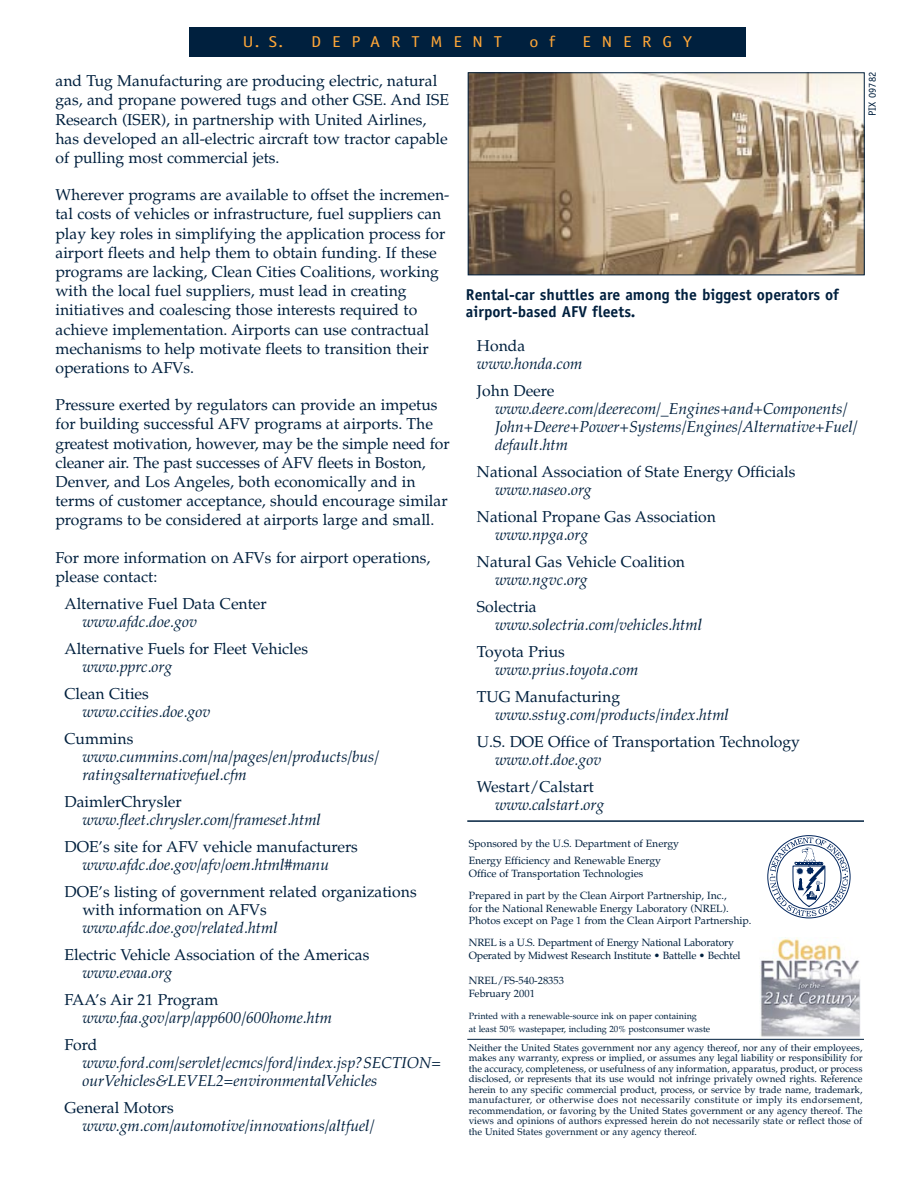
<style>
.page{position:relative;width:918px;height:1188px;background:#fff}
.page>*{position:absolute;margin:0;border:0;box-sizing:border-box;transform-origin:0 0}
.t1{font:15.75px/19.2px "Palatino";color:#00203e}
.t2{font:italic 15.75px/18px "Palatino";color:#00203e}
.t3{font:700 15.75px/16.5px "Officina Sans";color:#00203e}
.t4{font:15.75px "Officina Sans";letter-spacing:.6em;color:#ffa738;scale:1.15 1}
.t5{font:10.5px/12.8px "Palatino";color:#00203e}
.t6{font:10.5px "Officina Sans";color:#00203e}
.t7{font:9.75px/10.5px "Palatino";color:#00203e;text-align:justify}
.t8{font:9px/12.8px "Palatino";color:#00203e}
</style>
<div class="page">
<div style="left:189px;top:27px;width:557px;height:30px;background:#00203e"></div>
<hr style="left:467px;top:820px;width:397px;height:2px;background:#00203e">
<img style="left:760px;top:937px;width:100px;height:100px">
<svg style="left:767px;top:835px;width:84px;height:84px"></svg>
<hr style="left:467px;top:1039px;width:397px;height:1px;background:#00203e">
<img style="left:470px;top:74px;width:393px;height:199px">
<div style="left:468px;top:72px;width:397px;height:203px;border:1px solid #00203e"></div>
<p class="t4" style="left:243px;top:36px;width:37px">U. S.</p>
<p class="t4" style="left:311px;top:36px;width:167px">DEPARTMENT</p>
<p class="t4" style="left:530px;top:36px;width:24px">o f</p>
<p class="t4" style="left:583px;top:36px;width:97px">ENERGY</p>
<p class="t1" style="left:56px;top:73px;width:395px">and Tug Manufacturing are producing electric, natural gas, and propane powered tugs and other GSE. And ISE Research (ISER), in partnership with United Airlines, has developed an all-electric aircraft tow tractor capable of pulling most commercial jets.</p>
<p class="t1" style="left:56px;top:187px;width:395px">Wherever programs are available to offset the incremen&shy;tal costs of vehicles or infrastructure, fuel suppliers can play key roles in simplifying the application process for airport fleets and help them to obtain funding. If these programs are lacking, Clean Cities Coalitions, working with the local fuel suppliers, must lead in creating initiatives and coalescing those interests required to achieve implementation. Airports can use contractual mechanisms to help motivate fleets to transition their operations to AFVs.</p>
<p class="t1" style="left:56px;top:397px;width:396px">Pressure exerted by regulators can provide an impetus for building successful AFV programs at airports. The greatest motivation, however, may be the simple need for cleaner air. The past successes of AFV fleets in Boston, Denver, and Los Angeles, both economically and in terms of customer acceptance, should encourage similar programs to be considered at airports large and small.</p>
<p class="t1" style="left:56px;top:549px;width:377px">For more information on AFVs for airport operations, please contact:</p>
<p class="t1" style="left:64px;top:596px;width:204px">Alternative Fuel Data Center</p>
<p class="t2" style="left:83px;top:614px;width:116px">www.afdc.doe.gov</p>
<p class="t1" style="left:64px;top:641px;width:245px">Alternative Fuels for Fleet Vehicles</p>
<p class="t2" style="left:83px;top:659px;width:91px">www.pprc.org</p>
<p class="t1" style="left:64px;top:686px;width:86px">Clean Cities</p>
<p class="t2" style="left:83px;top:704px;width:129px">www.ccities.doe.gov</p>
<p class="t1" style="left:64px;top:731px;width:70px">Cummins</p>
<p class="t2" style="left:83px;top:749px;width:298px">www.cummins.com/na/pages/en/products/bus/ ratingsalternativefuel.cfm</p>
<p class="t1" style="left:64px;top:794px;width:119px">DaimlerChrysler</p>
<p class="t2" style="left:83px;top:812px;width:240px">www.fleet.chrysler.com/frameset.html</p>
<p class="t1" style="left:64px;top:839px;width:295px">DOE’s site for AFV vehicle manufacturers</p>
<p class="t2" style="left:83px;top:857px;width:248px">www.afdc.doe.gov/afv/oem.html#manu</p>
<p class="t1" style="left:83px;top:884px;width:336px;line-height:18px;text-indent:-18px">DOE’s listing of government related organizations with information on AFVs</p>
<p class="t2" style="left:83px;top:920px;width:197px">www.afdc.doe.gov/related.html</p>
<p class="t1" style="left:64px;top:947px;width:307px">Electric Vehicle Association of the Americas</p>
<p class="t2" style="left:83px;top:965px;width:91px">www.evaa.org</p>
<p class="t1" style="left:64px;top:992px;width:155px">FAA’s Air 21 Program</p>
<p class="t2" style="left:83px;top:1010px;width:251px">www.faa.gov/arp/app600/600home.htm</p>
<p class="t1" style="left:64px;top:1037px;width:34px">Ford</p>
<p class="t2" style="left:83px;top:1055px;width:360px">www.ford.com/servlet/ecmcs/ford/index.jsp?SECTION= ourVehicles&amp;LEVEL2=environmentalVehicles</p>
<p class="t1" style="left:64px;top:1100px;width:111px">General Motors</p>
<p class="t2" style="left:83px;top:1118px;width:293px">www.gm.com/automotive/innovations/altfuel/</p>
<p class="t6" style="left:868px;top:116px;width:45px;rotate:-90deg">PIX 09782</p>
<p class="t3" style="left:466px;top:288px;width:374px">Rental-car shuttles are among the biggest operators of airport-based AFV fleets.</p>
<p class="t1" style="left:477px;top:338px;width:50px">Honda</p>
<p class="t2" style="left:477px;top:357px;width:107px">www.honda.com</p>
<p class="t1" style="left:477px;top:383px;width:79px">John Deere</p>
<p class="t2" style="left:495px;top:402px;width:364px">www.deere.com/deerecom/_Engines+and+Components/<br>John+Deere+Power+Systems/Engines/Alternative+Fuel/ default.htm</p>
<p class="t1" style="left:477px;top:464px;width:320px">National Association of State Energy Officials</p>
<p class="t2" style="left:495px;top:483px;width:98px">www.naseo.org</p>
<p class="t1" style="left:477px;top:509px;width:241px">National Propane Gas Association</p>
<p class="t2" style="left:495px;top:528px;width:95px">www.npga.org</p>
<p class="t1" style="left:477px;top:554px;width:210px">Natural Gas Vehicle Coalition</p>
<p class="t2" style="left:495px;top:573px;width:94px">www.ngvc.org</p>
<p class="t1" style="left:477px;top:599px;width:61px">Solectria</p>
<p class="t2" style="left:495px;top:618px;width:209px">www.solectria.com/vehicles.html</p>
<p class="t1" style="left:477px;top:644px;width:89px">Toyota Prius</p>
<p class="t2" style="left:495px;top:663px;width:145px">www.prius.toyota.com</p>
<p class="t1" style="left:477px;top:689px;width:145px">TUG Manufacturing</p>
<p class="t2" style="left:495px;top:708px;width:236px">www.sstug.com/products/index.html</p>
<p class="t1" style="left:477px;top:734px;width:325px">U.S. DOE Office of Transportation Technology</p>
<p class="t2" style="left:495px;top:753px;width:108px">www.ott.doe.gov</p>
<p class="t1" style="left:477px;top:779px;width:119px">Westart/Calstart</p>
<p class="t2" style="left:495px;top:798px;width:111px">www.calstart.org</p>
<p class="t5" style="left:469px;top:836px;width:212px;line-height:17.2px">Sponsored by the U.S. Department of Energy<br>Energy Efficiency and Renewable Energy</p>
<p class="t5" style="left:469px;top:864px;width:259px;line-height:21.8px">Office of Transportation Technologies<br>Prepared in part by the Clean Airport Partnership, Inc.,</p>
<p class="t5" style="left:469px;top:903px;width:284px">for the National Renewable Energy Laboratory (NREL).<br>Photos except on Page 1 from the Clean Airport Partnership.</p>
<p class="t5" style="left:469px;top:937px;width:273px">NREL is a U.S. Department of Energy National Laboratory<br>Operated by Midwest Research Institute • Battelle • Bechtel</p>
<p class="t5" style="left:469px;top:976px;width:97px">NREL/FS-540-28353<br>February 2001</p>
<p class="t8" style="left:469px;top:1010px;width:243px">Printed with a renewable-source ink on paper containing<br>at least 50% wastepaper, including 20% postconsumer waste</p>
<p class="t7" style="left:469px;top:1043px;width:395px">Neither the United States government nor any agency thereof, nor any of their employees, makes any warranty, express or implied, or assumes any legal liability or responsibility for the accuracy, completeness, or usefulness of any information, apparatus, product, or process disclosed, or represents that its use would not infringe privately owned rights. Reference herein to any specific commercial product, process, or service by trade name, trademark, manufacturer, or otherwise does not necessarily constitute or imply its endorsement, recommendation, or favoring by the United States government or any agency thereof. The views and opinions of authors expressed herein do not necessarily state or reflect those of the United States government or any agency thereof.</p>
</div>
